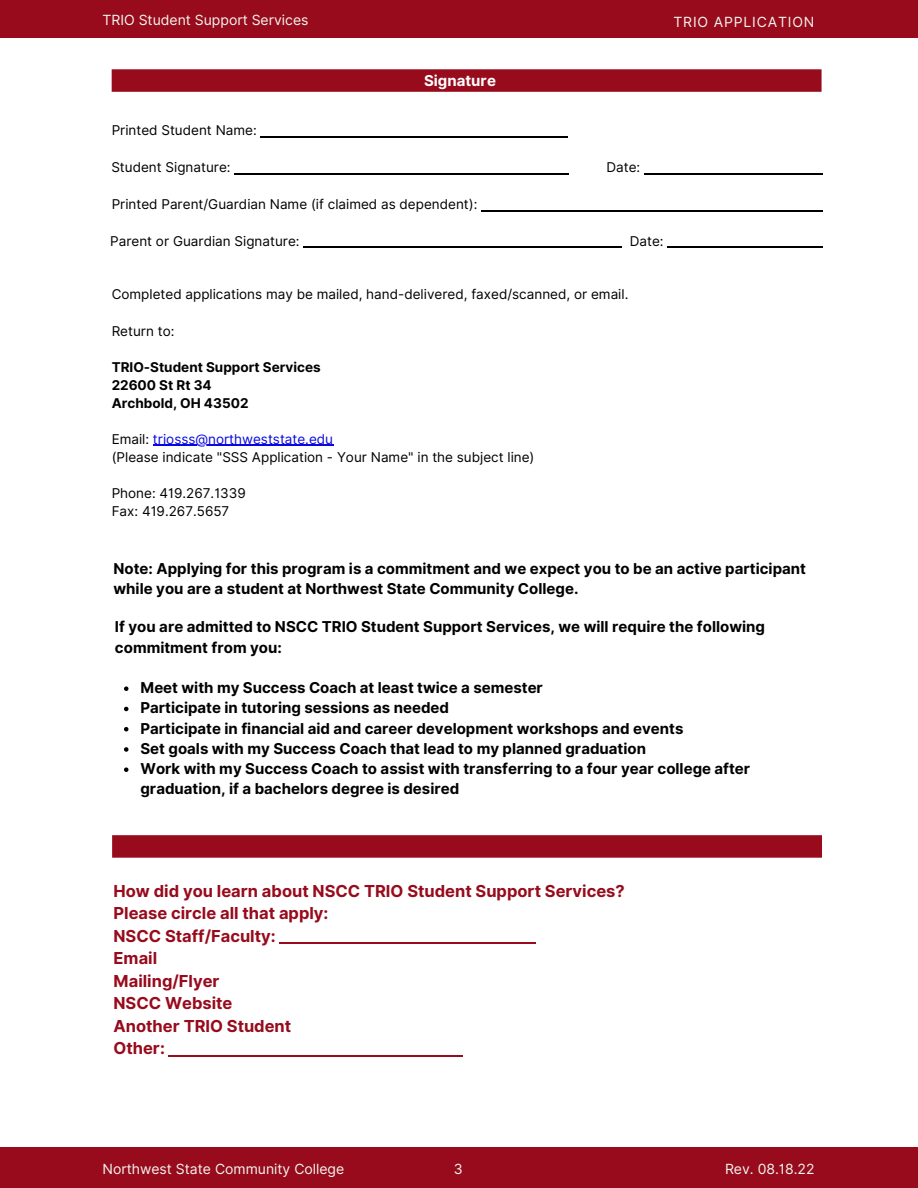
<style>
.page{position:relative;width:918px;height:1188px;background:#fff}
.page>*{position:absolute;margin:0;border:0;box-sizing:border-box;transform-origin:0 0}
.t1{font:700 16.5px/22.5px "Inter";color:#970b1c}
.t2{font:700 15px/20.2px "Inter";color:#000}
.t3{font:700 15px "Inter";color:#fff}
.t4{font:13.95px "Inter";color:#f4f5ef}
.t5{font:13.95px "Inter";letter-spacing:.06em;color:#f4f5ef}
.t6{font:13.5px/18px "Inter";color:#000}
.t7{font:700 13.5px/18px "Inter";color:#000}
.s1{color:#0b07e1}
</style>
<div class="page">
<div style="left:0;top:0;width:918px;height:37px;background:#970b1c"></div>
<div style="left:0;top:1148px;width:918px;height:40px;background:#970b1c"></div>
<hr style="left:261px;top:137px;width:307px;height:1px;background:#000">
<div style="left:112px;top:69px;width:710px;height:23px;background:#970b1c"></div>
<svg style="left:124px;top:686px;width:4px;height:5px"></svg>
<svg style="left:124px;top:707px;width:4px;height:4px"></svg>
<svg style="left:124px;top:727px;width:4px;height:4px"></svg>
<svg style="left:124px;top:747px;width:4px;height:5px"></svg>
<svg style="left:124px;top:767px;width:4px;height:5px"></svg>
<hr style="left:280px;top:943px;width:256px;height:1px;background:#970b1c">
<hr style="left:169px;top:1055px;width:294px;height:1px;background:#970b1c">
<hr style="left:234px;top:173px;width:335px;height:1px;background:#000">
<hr style="left:644px;top:173px;width:178px;height:1px;background:#000">
<hr style="left:481px;top:210px;width:342px;height:1px;background:#000">
<hr style="left:303px;top:247px;width:319px;height:1px;background:#000">
<hr style="left:667px;top:247px;width:156px;height:1px;background:#000">
<hr style="left:153px;top:445px;width:180px;height:1px;background:#0b07e1">
<div style="left:112px;top:835px;width:710px;height:23px;background:#970b1c"></div>
<p class="t4" style="left:102px;top:11px;width:208px">TRIO Student Support Services</p>
<p class="t5" style="left:673px;top:14px;width:143px">TRIO APPLICATION</p>
<p class="t6" style="left:112px;top:122px;width:147px">Printed Student Name:</p>
<p class="t3" style="left:424px;top:72px;width:73px">Signature</p>
<p class="t6" style="left:111px;top:158px;width:121px">Student Signature:</p>
<p class="t6" style="left:606px;top:158px;width:35px">Date:</p>
<p class="t6" style="left:112px;top:195px;width:367px">Printed Parent/Guardian Name (if claimed as dependent):</p>
<p class="t6" style="left:110px;top:232px;width:191px">Parent or Guardian Signature:</p>
<p class="t6" style="left:630px;top:232px;width:35px">Date:</p>
<p class="t6" style="left:112px;top:285px;width:518px">Completed applications may be mailed, hand-delivered, faxed/scanned, or email.</p>
<p class="t6" style="left:112px;top:322px;width:64px">Return to:</p>
<p class="t7" style="left:112px;top:358px;width:211px">TRIO-Student Support Services<br>22600 St Rt 34<br>Archbold, OH 43502</p>
<p class="t6" style="left:112px;top:430px;width:424px">Email: <span class="s1">triosss@northweststate.edu<br></span>(Please indicate "SSS Application - Your Name" in the subject line)</p>
<p class="t6" style="left:112px;top:484px;width:136px">Phone: 419.267.1339<br>Fax: 419.267.5657</p>
<p class="t2" style="left:114px;top:558px;width:694px">Note: Applying for this program is a commitment and we expect you to be an active participant while you are a student at Northwest State Community College.</p>
<p class="t2" style="left:115px;top:617px;width:652px">If you are admitted to NSCC TRIO Student Support Services, we will require the following commitment from you:</p>
<p class="t2" style="left:140px;top:678px;width:611px">Meet with my Success Coach at least twice a semester<br>Participate in tutoring sessions as needed<br>Participate in financial aid and career development workshops and events<br>Set goals with my Success Coach that lead to my planned graduation<br>Work with my Success Coach to assist with transferring to a four year college after graduation, if a bachelors degree is desired</p>
<p class="t1" style="left:114px;top:879px;width:513px">How did you learn about NSCC TRIO Student Support Services?<br>Please circle all that apply:<br>NSCC Staff/Faculty:<br>Email<br>Mailing/Flyer<br>NSCC Website<br>Another TRIO Student<br>Other:</p>
<p class="t4" style="left:102px;top:1160px;width:243px">Northwest State Community College</p>
<p class="t4" style="left:725px;top:1160px;width:91px">Rev. 08.18.22</p>
<p class="t4" style="left:454px;top:1160px;width:10px">3</p>
</div>
